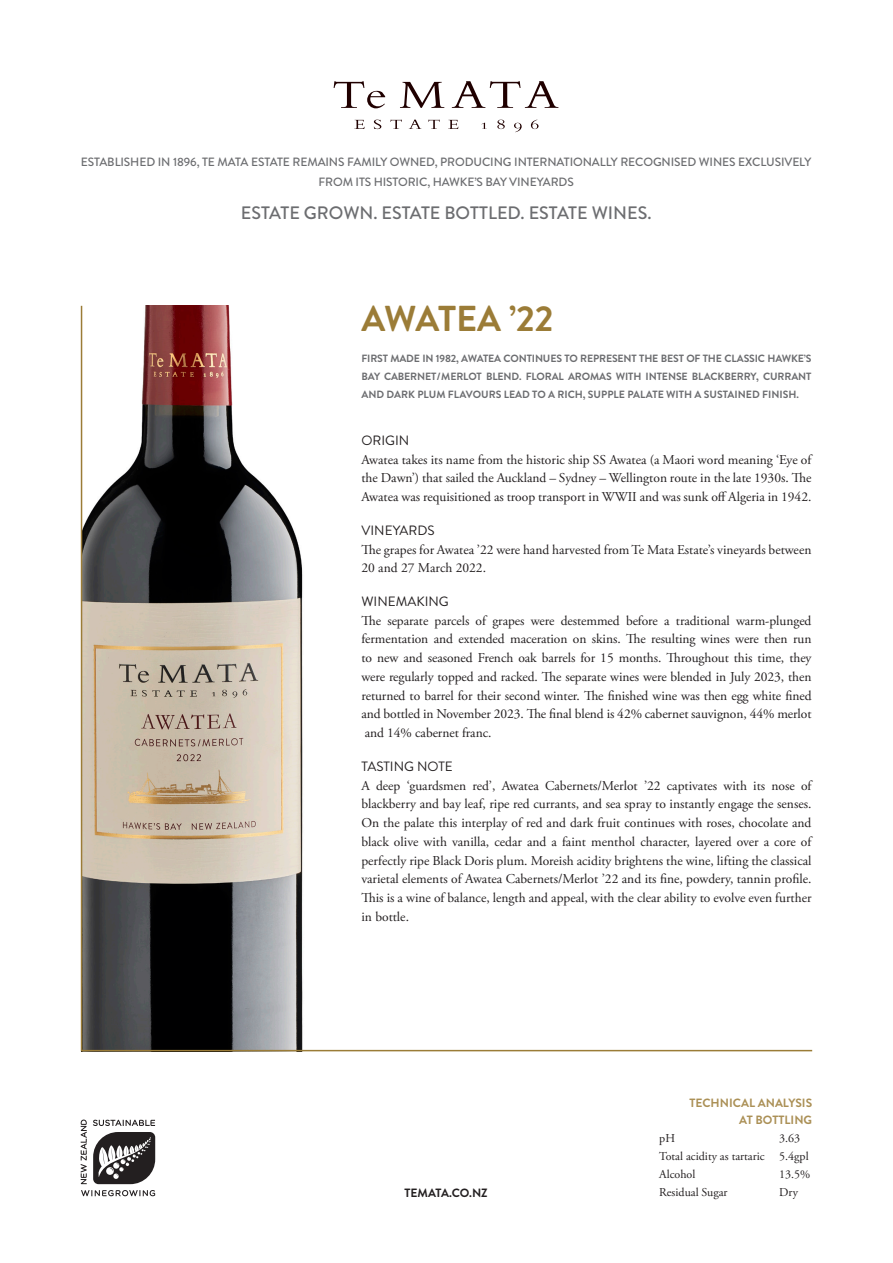
<style>
.page{position:relative;width:893px;height:1263px;background:#fff}
.page>*{position:absolute;margin:0;border:0;box-sizing:border-box;transform-origin:0 0}
.wines_heading{font:700 36px "Brandon Grotesque";letter-spacing:-.015em;color:#9b7c37}
.t1{font:500 18px "Brandon Grotesque";color:#6c6d70}
.bulk{font:13.5px/18.8px "Adobe Garamond Pro";color:#231f20;text-align:justify}
.bulk_headin{font:13.5px "Brandon Grotesque";color:#231f20}
.t2{font:500 12px/19.5px "Brandon Grotesque";letter-spacing:-.01em;color:#6c6d70;text-align:center}
.techo{font:12px "Adobe Garamond Pro";color:#231f20}
.techo_heading_gold{font:700 12px/16.5px "Brandon Grotesque";color:#ab9056;text-align:right}
.t3{font:700 12px "Brandon Grotesque";color:#231f20}
.SUB_HEADING_1{font:700 10.5px/18px "Brandon Grotesque";color:#6c6d70;text-align:justify}
</style>
<div class="page">
<svg style="left:81px;top:1119px;width:74px;height:77px"></svg>
<svg style="left:354px;top:120px;width:11px;height:9px"></svg>
<svg style="left:374px;top:120px;width:7px;height:9px"></svg>
<svg style="left:390px;top:120px;width:12px;height:9px"></svg>
<svg style="left:409px;top:120px;width:12px;height:9px"></svg>
<svg style="left:428px;top:120px;width:12px;height:9px"></svg>
<svg style="left:448px;top:120px;width:10px;height:9px"></svg>
<svg style="left:481px;top:123px;width:6px;height:6px"></svg>
<svg style="left:497px;top:120px;width:8px;height:9px"></svg>
<svg style="left:514px;top:123px;width:8px;height:9px"></svg>
<svg style="left:531px;top:120px;width:7px;height:9px"></svg>
<svg style="left:334px;top:81px;width:51px;height:27px"></svg>
<svg style="left:400px;top:82px;width:44px;height:26px"></svg>
<svg style="left:452px;top:81px;width:106px;height:27px"></svg>
<svg style="left:80px;top:305px;width:733px;height:747px"></svg>
<p class="t2" style="left:81px;top:152px;width:732px">ESTABLISHED IN 1896, TE MATA ESTATE REMAINS FAMILY OWNED, PRODUCING INTERNATIONALLY RECOGNISED WINES EXCLUSIVELY<br>FROM ITS HISTORIC, HAWKE’S BAY VINEYARDS</p>
<p class="t1" style="left:241px;top:200px;width:412px">ESTATE GROWN. ESTATE BOTTLED. ESTATE WINES.</p>
<p class="wines_heading" style="left:361px;top:293px;width:193px">AWATEA ’22</p>
<p class="SUB_HEADING_1" style="left:361px;top:350px;width:452px">FIRST MADE IN 1982, AWATEA CONTINUES TO REPRESENT THE BEST OF THE CLASSIC HAWKE’S BAY CABERNET/MERLOT BLEND. FLORAL AROMAS WITH INTENSE BLACKBERRY, CURRANT AND DARK PLUM FLAVOURS LEAD TO A RICH, SUPPLE PALATE WITH A SUSTAINED FINISH.</p>
<p class="bulk_headin" style="left:361px;top:431px;width:49px">ORIGIN</p>
<p class="bulk" style="left:361px;top:450px;width:452px">Awatea takes its name from the historic ship SS Awatea (a Maori word meaning ‘Eye of the Dawn’) that sailed the Auckland – Sydney – Wellington route in the late 1930s. The Awatea was requisitioned as troop transport in WWII and was sunk off Algeria in 1942.</p>
<p class="bulk_headin" style="left:361px;top:521px;width:75px">VINEYARDS</p>
<p class="bulk" style="left:361px;top:540px;width:451px">The grapes for Awatea ’22 were hand harvested from Te Mata Estate’s vineyards between<br>20 and 27 March 2022.</p>
<p class="bulk_headin" style="left:361px;top:592px;width:89px">WINEMAKING</p>
<p class="bulk" style="left:361px;top:611px;width:452px">The separate parcels of grapes were destemmed before a traditional warm-plunged fermentation and extended maceration on skins. The resulting wines were then run to new and seasoned French oak barrels for 15 months. Throughout this time, they were regularly topped and racked. The separate wines were blended in July 2023, then returned to barrel for their second winter. The finished wine was then egg white fined and bottled in November 2023. The final blend is 42% cabernet sauvignon, 44% merlot and 14% cabernet franc.</p>
<p class="bulk_headin" style="left:361px;top:757px;width:93px">TASTING NOTE</p>
<p class="bulk" style="left:361px;top:776px;width:452px">A deep ‘guardsmen red’, Awatea Cabernets/Merlot ’22 captivates with its nose of blackberry and bay leaf, ripe red currants, and sea spray to instantly engage the senses.<br>On the palate this interplay of red and dark fruit continues with roses, chocolate and black olive with vanilla, cedar and a faint menthol character, layered over a core of perfectly ripe Black Doris plum. Moreish acidity brightens the wine, lifting the classical varietal elements of Awatea Cabernets/Merlot ’22 and its fine, powdery, tannin profile.<br>This is a wine of balance, length and appeal, with the clear ability to evolve even further in bottle.</p>
<p class="t3" style="left:404px;top:1184px;width:85px">TEMATA.CO.NZ</p>
<p class="techo_heading_gold" style="left:689px;top:1095px;width:124px">TECHNICAL ANALYSIS<br>AT BOTTLING</p>
<p class="techo" style="left:659px;top:1130px;width:17px">pH</p>
<p class="techo" style="left:779px;top:1130px;width:22px">3.63</p>
<p class="techo" style="left:659px;top:1148px;width:151px">Total acidity as tartaric 5.4gpl</p>
<p class="techo" style="left:659px;top:1166px;width:38px">Alcohol</p>
<p class="techo" style="left:779px;top:1166px;width:33px">13.5%</p>
<p class="techo" style="left:659px;top:1184px;width:70px">Residual Sugar</p>
<p class="techo" style="left:779px;top:1184px;width:20px">Dry</p>
</div>
